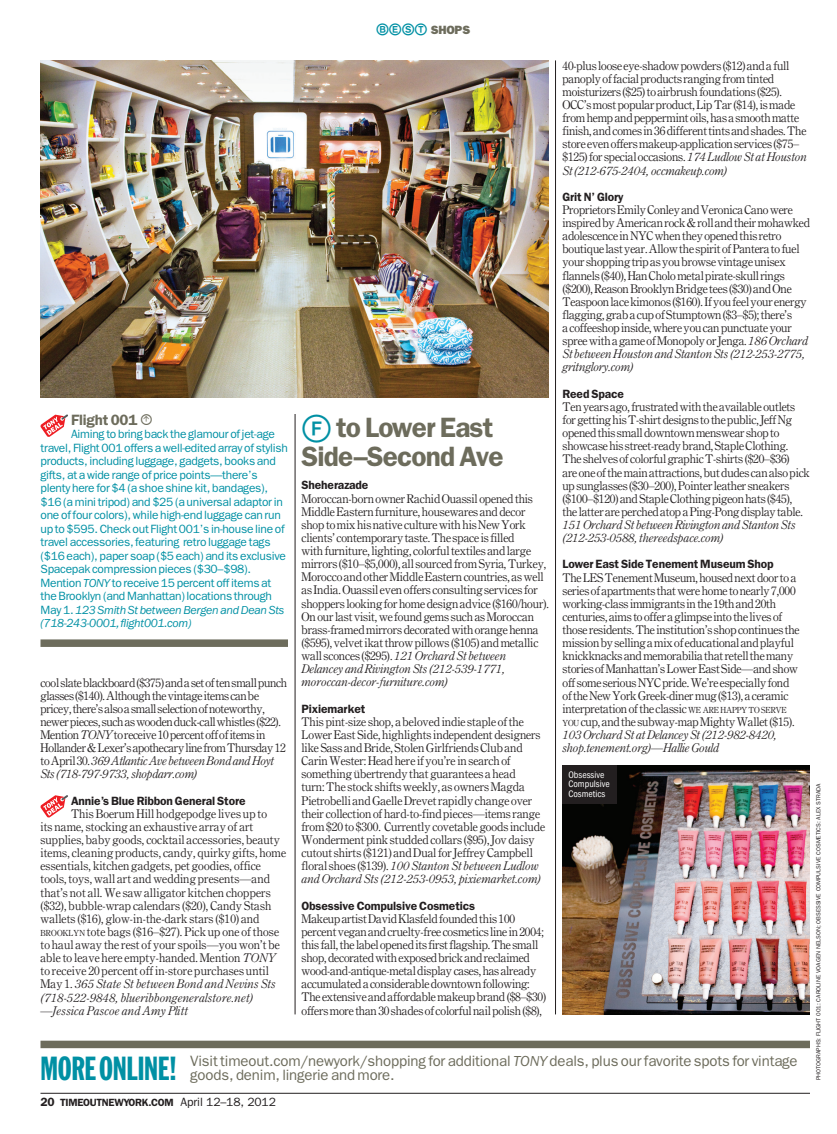
<style>
.page{position:relative;width:837px;height:1134px;background:#fff}
.page>*{position:absolute;margin:0;border:0;box-sizing:border-box;transform-origin:0 0}
.t1{font:600 28.05px/29px "ID Franklin Gothic Std";letter-spacing:-.03em;color:#6d6c5c}
.t2{font:15px/13.5px "ID Franklin Gothic Std";letter-spacing:-.01em;color:#6d6c5c}
.t3{font:600 15px "ID Franklin Gothic Std";letter-spacing:-.01em;color:#6d6c5c}
.t4{font:12px/13.2px "ID Time Out";letter-spacing:-.01em;color:#231f20}
.t5{font:12px/13px "ID Time Out";letter-spacing:.01em;color:#231f20}
.t6{font:12px/13.5px "ID Franklin Gothic Std";letter-spacing:-.02em;color:#0090a4}
.t7{font:600 12px "ID Franklin Gothic Std";letter-spacing:-.01em;color:#231f20}
.t8{font:italic 12px/13.2px "ID Time Out";letter-spacing:-.01em;color:#231f20}
.t9{font:12px "ID Franklin Gothic Std Hvy";letter-spacing:-.015em;color:#6d6c5c}
.t10{font:600 10.5px "ID Franklin Gothic Std";letter-spacing:-.025em;color:#231f20}
.t11{font:9.75px/9.8px "ID Franklin Gothic Std Bk Cd";color:#fff}
.t12{font:6px "ID Franklin Gothic Std";color:#231f20}
.s1{color:#0090a4}
.s2{font-style:italic}
.s3{font-size:8.4px}
.s4{font-family:"ID Franklin Gothic Std Extra Cond";font-size:32.85px;color:#0090a4}
.s5{font-size:12px}
.s6{font-weight:400;font-size:12px}
</style>
<div class="page">
<hr style="left:40px;top:1093px;width:770px;height:1px;background:#231f20">
<hr style="left:555px;top:60px;width:1px;height:954px;background:#231f20">
<hr style="left:295px;top:414px;width:1px;height:600px;background:#231f20">
<img style="left:562px;top:765px;width:248px;height:249px">
<div style="left:40px;top:639px;width:248px;height:8px;background:#6d6c5c"></div>
<div style="left:40px;top:1041px;width:770px;height:7px;background:#6d6c5c"></div>
<div style="left:562px;top:765px;width:55px;height:38px;background:#231f20"></div>
<svg style="left:40px;top:795px;width:28px;height:23px"></svg>
<svg style="left:40px;top:414px;width:28px;height:23px"></svg>
<img style="left:41px;top:60px;width:508px;height:338px">
<p class="t9" style="left:402px;top:23px;width:70px"><span class="s1">▲▼</span> SHOPS</p>
<p class="t4" style="left:562px;top:58px;width:246px">40-plus loose eye-shadow powders ($12) and a full panoply of facial products ranging from tinted moisturizers ($25) to airbrush foundations ($25).<br>OCC’s most popular product, Lip Tar ($14), is made from hemp and peppermint oils, has a smooth matte finish, and comes in 36 different tints and shades. The store even offers makeup-application services ($75– $125) for special occasions. <span class="s2">174 Ludlow St at Houston St (212-675-2404, occmakeup.com)</span></p>
<p class="t7" style="left:562px;top:190px;width:63px">Grit N’ Glory</p>
<p class="t4" style="left:562px;top:203px;width:249px">Proprietors Emily Conley and Veronica Cano were inspired by American rock &amp; roll and their mohawked adolescence in NYC when they opened this retro boutique last year. Allow the spirit of Pantera to fuel your shopping trip as you browse vintage unisex flannels ($40), Han Cholo metal pirate-skull rings ($200), Reason Brooklyn Bridge tees ($30) and One Teaspoon lace kimonos ($160). If you feel your energy flagging, grab a cup of Stumptown ($3–$5); there’s<br>a coffeeshop inside, where you can punctuate your spree with a game of Monopoly or Jenga. <span class="s2">186 Orchard St between Houston and Stanton Sts (212-253-2775, gritnglory.com)</span></p>
<p class="t7" style="left:562px;top:387px;width:63px">Reed Space</p>
<p class="t4" style="left:562px;top:400px;width:249px">Ten years ago, frustrated with the available outlets for getting his T-shirt designs to the public, Jeff Ng opened this small downtown menswear shop to showcase his street-ready brand, Staple Clothing.<br>The shelves of colorful graphic T-shirts ($20–$36)<br>are one of the main attractions, but dudes can also pick up sunglasses ($30–200), Pointer leather sneakers ($100–$120) and Staple Clothing pigeon hats ($45), the latter are perched atop a Ping-Pong display table.</p>
<p class="t8" style="left:562px;top:518px;width:235px">151 Orchard St between Rivington and Stanton Sts (212-253-0588, thereedspace.com)</p>
<p class="t7" style="left:562px;top:557px;width:213px">Lower East Side Tenement Museum Shop</p>
<p class="t4" style="left:562px;top:571px;width:239px">The LES Tenement Museum, housed next door to a series of apartments that were home to nearly 7,000 working-class immigrants in the 19th and 20th centuries, aims to offer a glimpse into the lives of those residents. The institution’s shop continues the mission by selling a mix of educational and playful knickknacks and memorabilia that retell the many stories of Manhattan’s Lower East Side—and show off some serious NYC pride. We’re especially fond of the New York Greek-diner mug ($13), a ceramic interpretation of the classic <span class="s3">WE ARE HAPPY TO SERVE YOU</span> cup, and the subway-map Mighty Wallet ($15).<br><span class="s2">103 Orchard St at Delancey St (212-982-8420, shop.tenement.org)</span>—<span class="s2">Hallie Gould</span></p>
<p class="t3" style="left:71px;top:411px;width:80px">Flight 001 •</p>
<p class="t6" style="left:41px;top:427px;width:249px;text-indent:31px">Aiming to bring back the glamour of jet-age travel, Flight 001 offers a well-edited array of stylish products, including luggage, gadgets, books and gifts, at a wide range of price points—there’s plenty here for $4 (a shoe shine kit, bandages), $16 (a mini tripod) and $25 (a universal adaptor in one of four colors), while high-end luggage can run up to $595. Check out Flight 001’s in-house line of travel accessories, featuring retro luggage tags ($16 each), paper soap ($5 each) and its exclusive Spacepak compression pieces ($30–$98).<br>Mention <span class="s2">TONY</span> to receive 15 percent off items at the Brooklyn (and Manhattan) locations through May 1. <span class="s2">123 Smith St between Bergen and Dean Sts (718-243-0001, flight001.com)</span></p>
<h1 class="t1" style="left:302px;top:413px;width:204px;text-indent:35px">to Lower East<br>Side–Second Ave</h1>
<p class="t7" style="left:302px;top:478px;width:68px">Sheherazade</p>
<p class="t4" style="left:302px;top:491px;width:249px">Moroccan-born owner Rachid Ouassil opened this Middle Eastern furniture, housewares and decor shop to mix his native culture with his New York clients’ contemporary taste. The space is filled<br>with furniture, lighting, colorful textiles and large mirrors ($10–$5,000), all sourced from Syria, Turkey, Morocco and other Middle Eastern countries, as well as India. Ouassil even offers consulting services for shoppers looking for home design advice ($160/hour).<br>On our last visit, we found gems such as Moroccan brass-framed mirrors decorated with orange henna ($595), velvet ikat throw pillows ($105) and metallic wall sconces ($295). <span class="s2">121 Orchard St between Delancey and Rivington Sts (212-539-1771, moroccan-decor-furniture.com)</span></p>
<p class="t7" style="left:302px;top:701px;width:65px">Pixiemarket</p>
<p class="t4" style="left:302px;top:715px;width:245px">This pint-size shop, a beloved indie staple of the Lower East Side, highlights independent designers like Sass and Bride, Stolen Girlfriends Club and Carin Wester: Head here if you’re in search of something übertrendy that guarantees a head<br>turn: The stock shifts weekly, as owners Magda Pietrobelli and Gaelle Drevet rapidly change over their collection of hard-to-find pieces—items range from $20 to $300. Currently covetable goods include Wonderment pink studded collars ($95), Jov daisy cutout shirts ($121) and Dual for Jeffrey Campbell floral shoes ($139). <span class="s2">100 Stanton St between Ludlow and Orchard Sts (212-253-0953, pixiemarket.com)</span></p>
<p class="t7" style="left:302px;top:898px;width:175px">Obsessive Compulsive Cosmetics</p>
<p class="t4" style="left:302px;top:912px;width:246px">Makeup artist David Klasfeld founded this 100 percent vegan and cruelty-free cosmetics line in 2004; this fall, the label opened its first flagship. The small shop, decorated with exposed brick and reclaimed wood-and-antique-metal display cases, has already accumulated a considerable downtown following:<br>The extensive and affordable makeup brand ($8–$30) offers more than 30 shades of colorful nail polish ($8),</p>
<p class="t4" style="left:40px;top:675px;width:248px">cool slate blackboard ($375) and a set of ten small punch glasses ($140). Although the vintage items can be pricey, there’s also a small selection of noteworthy, newer pieces, such as wooden duck-call whistles ($22).<br>Mention <span class="s2">TONY</span> to receive 10 percent off of items in Hollander &amp; Lexer’s apothecary line from Thursday 12 to April 30. <span class="s2">369 Atlantic Ave between Bond and Hoyt Sts (718-797-9733, shopdarr.com)</span></p>
<p class="t7" style="left:71px;top:793px;width:176px">Annie’s Blue Ribbon General Store</p>
<p class="t5" style="left:40px;top:807px;width:247px;text-indent:31px">This Boerum Hill hodgepodge lives up to<br>its name, stocking an exhaustive array of art supplies, baby goods, cocktail accessories, beauty items, cleaning products, candy, quirky gifts, home essentials, kitchen gadgets, pet goodies, office tools, toys, wall art and wedding presents—and that’s not all. We saw alligator kitchen choppers ($32), bubble-wrap calendars ($20), Candy Stash wallets ($16), glow-in-the-dark stars ($10) and <span class="s3">B</span><span class="s3">ROOKLYN</span> tote bags ($16–$27). Pick up one of those to haul away the rest of your spoils—you won’t be able to leave here empty-handed. Mention <span class="s2">TONY </span>to receive 20 percent off in-store purchases until May 1. <span class="s2">365 State St between Bond and Nevins Sts (718-522-9848, blueribbongeneralstore.net) —Jessica Pascoe and Amy Plitt</span></p>
<p class="t11" style="left:568px;top:770px;width:43px">Obsessive<br>Compulsive<br>Cosmetics</p>
<p class="t12" style="left:815px;top:1080px;width:298px;rotate:-90deg">PHOTOGRAPHS: FLIGHT 001: CAROLINE VOAGEN NELSON; OBSESSIVE COMPULSIVE COSMETICS: ALEX STRADA</p>
<p class="t2" style="left:190px;top:1054px;width:609px;text-indent:-150px"><span class="s4">MORE ONLINE!</span> Visit timeout.com/newyork/shopping for additional <span class="s2">TONY</span> deals, plus our favorite spots for vintage goods, denim, lingerie and more.</p>
<p class="t10" style="left:40px;top:1096px;width:237px"><span class="s5">20</span> TIMEOUTNEWYORK.COM <span class="s6">April 12–18, 2012</span></p>
</div>
